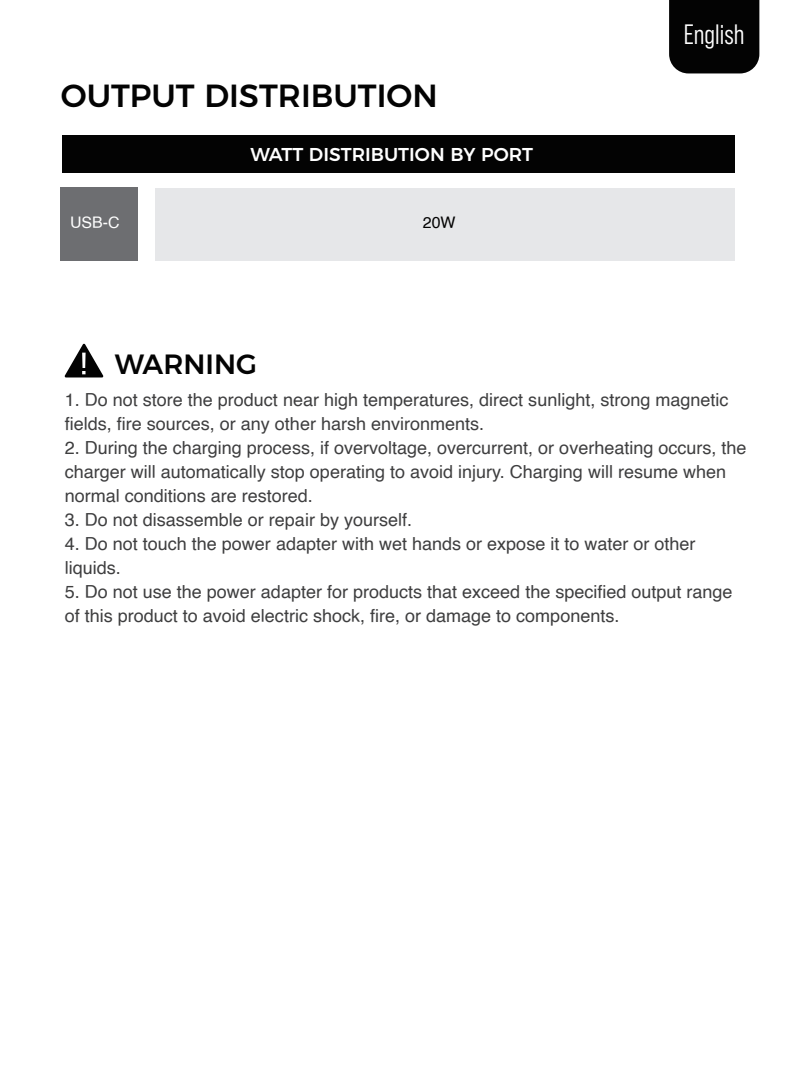
<style>
.page{position:relative;width:796px;height:1079px;background:#fff}
.page>*{position:absolute;margin:0;border:0;box-sizing:border-box;transform-origin:0 0}
.t1{font:500 32px "Montserrat";color:#030303}
.t2{font:28px "Bebas Neue Pro Middle";color:#fff}
.t3{font:500 28px "Montserrat";color:#030303}
.t4{font:500 18.8px "Montserrat";color:#fff}
.t5{font:18px/24px "Helvetica";color:#3e3e3f}
.t6{font:16px "Helvetica";color:#fff}
.t7{font:16px "Helvetica";color:#030303}
</style>
<div class="page">
<div style="left:669px;top:0;width:90px;height:73px;background:#030303"></div>
<svg style="left:64px;top:343px;width:40px;height:34px"></svg>
<svg style="left:82px;top:353px;width:4px;height:15px"></svg>
<div style="left:62px;top:135px;width:672px;height:38px;background:#030303"></div>
<div style="left:60px;top:187px;width:78px;height:74px;background:#6d6e71"></div>
<div style="left:155px;top:188px;width:579px;height:73px;background:#e6e7e9"></div>
<h1 class="t1" style="left:61px;top:84px;width:378px">OUTPUT DISTRIBUTION</h1>
<p class="t6" style="left:70px;top:217px;width:51px">USB-C</p>
<p class="t4" style="left:250px;top:147px;width:284px">WATT DISTRIBUTION BY PORT</p>
<p class="t7" style="left:422px;top:217px;width:34px">20W</p>
<h2 class="t2" style="left:683px;top:24px;width:62px">English</h2>
<h2 class="t3" style="left:115px;top:355px;width:144px">WARNING</h2>
<p class="t5" style="left:65px;top:390px;width:665px">1. Do not store the product near high temperatures, direct sunlight, strong magnetic fields, fire sources, or any other harsh environments.</p>
<p class="t5" style="left:65px;top:438px;width:683px">2. During the charging process, if overvoltage, overcurrent, or overheating occurs, the charger will automatically stop operating to avoid injury. Charging will resume when normal conditions are restored.</p>
<p class="t5" style="left:65px;top:510px;width:349px">3. Do not disassemble or repair by yourself.</p>
<p class="t5" style="left:65px;top:534px;width:632px">4. Do not touch the power adapter with wet hands or expose it to water or other liquids.</p>
<p class="t5" style="left:65px;top:582px;width:669px">5. Do not use the power adapter for products that exceed the specified output range of this product to avoid electric shock, fire, or damage to components.</p>
</div>
